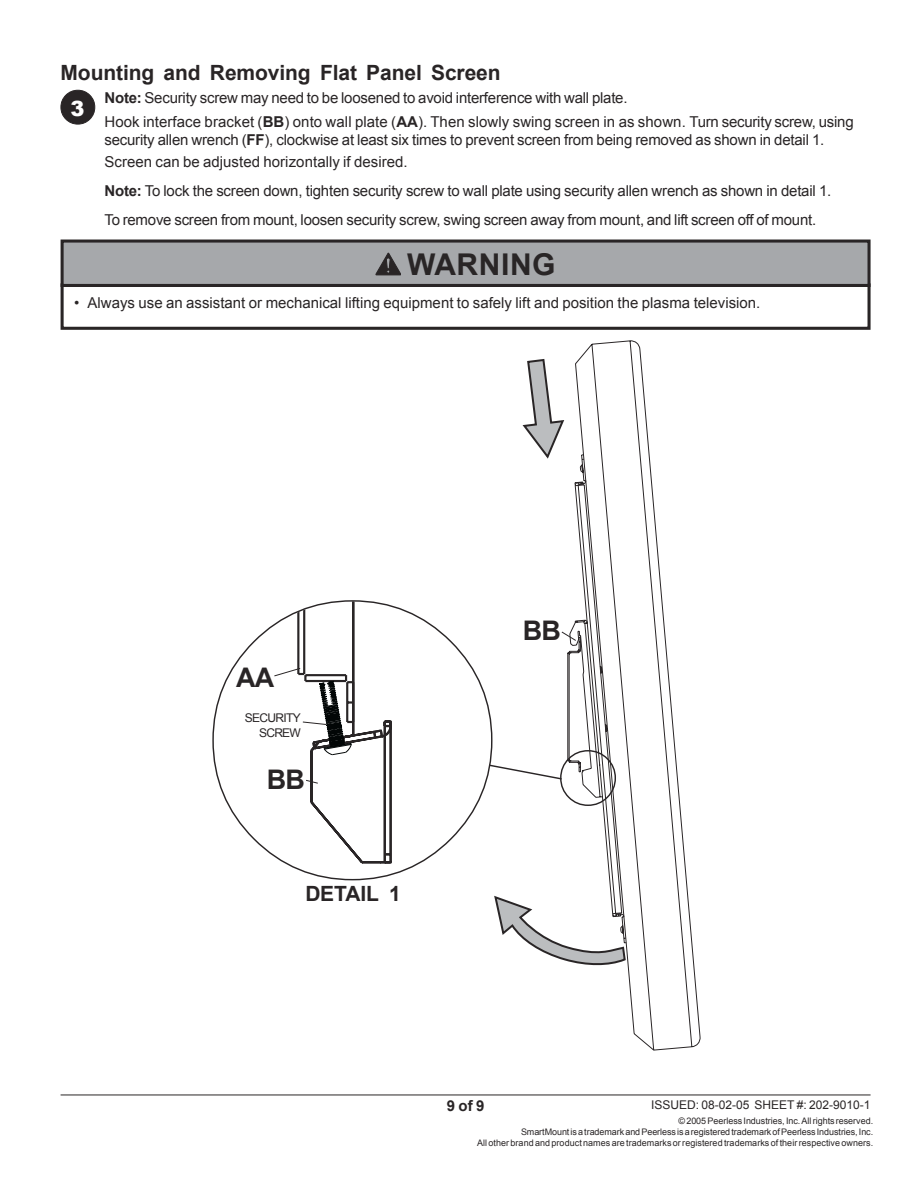
<style>
.page{position:relative;width:918px;height:1188px;background:#fff}
.page>*{position:absolute;margin:0;border:0;box-sizing:border-box;transform-origin:0 0}
.t1{font:700 30px "Arial";letter-spacing:.02em;color:#292526}
.t2{font:700 27px "Arial";color:#292526}
.t3{font:700 21px "Arial";letter-spacing:-.005em;color:#292526}
.t4{font:900 21px "Arial";color:#fff}
.t5{font:15px/24.5px "Arial";letter-spacing:-.015em;color:#292526}
.t6{font:700 15px "Arial";color:#292526}
.t7{font:12px "Arial";color:#292526}
.t8{font:12px/14.4px "Arial";letter-spacing:-.055em;color:#292526;text-align:right}
.t9{font:9px/10.8px "Arial";letter-spacing:-.005em;color:#292526;text-align:right}
.s1{font-weight:700}
</style>
<div class="page">
<hr style="left:61px;top:1095px;width:810px;height:1px;background:#292526">
<svg style="left:60px;top:90px;width:36px;height:35px"></svg>
<div style="left:61px;top:283px;width:810px;height:47px;border:3px solid #292526"></div>
<div style="left:62px;top:241px;width:807px;height:44px;background:#a6a8ab"></div>
<div style="left:61px;top:240px;width:810px;height:47px;border:3px solid #292526"></div>
<svg style="left:212px;top:624px;width:62px;height:233px"></svg>
<svg style="left:376px;top:253px;width:25px;height:22px"></svg>
<svg style="left:580px;top:340px;width:121px;height:711px"></svg>
<svg style="left:274px;top:358px;width:353px;height:610px"></svg>
<p class="t3" style="left:61px;top:58px;width:442px">Mounting and Removing Flat Panel Screen</p>
<p class="t5" style="left:104px;top:85px;width:751px"><span class="s1">Note:</span> Security screw may need to be loosened to avoid interference with wall plate.<br>Hook interface bracket (<span class="s1">BB</span>) onto wall plate (<span class="s1">AA</span>). Then slowly swing screen in as shown. Turn security screw, using</p>
<p class="t5" style="left:104px;top:129px;width:721px;line-height:22.4px">security allen wrench (<span class="s1">FF</span>), clockwise at least six times to prevent screen from being removed as shown in detail 1.<br>Screen can be adjusted horizontally if desired.</p>
<p class="t5" style="left:104px;top:177px;width:728px;line-height:28.8px"><span class="s1">Note:</span> To lock the screen down, tighten security screw to wall plate using security allen wrench as shown in detail 1.<br>To remove screen from mount, loosen security screw, swing screen away from mount, and lift screen off of mount.</p>
<p class="t4" style="left:70px;top:96px;width:16px">3</p>
<p class="t1" style="left:407px;top:244px;width:150px">WARNING</p>
<p class="t5" style="left:74px;top:291px;width:688px">• Always use an assistant or mechanical lifting equipment to safely lift and position the plasma television.</p>
<p class="t2" style="left:236px;top:659px;width:40px">AA</p>
<p class="t8" style="left:245px;top:711px;width:58px">SECURITY<br>SCREW</p>
<p class="t2" style="left:267px;top:762px;width:40px">BB</p>
<p class="t3" style="left:305px;top:880px;width:97px">DETAIL 1</p>
<p class="t2" style="left:523px;top:613px;width:40px">BB</p>
<p class="t6" style="left:447px;top:1096px;width:39px">9 of 9</p>
<p class="t7" style="left:651px;top:1097px;width:221px">ISSUED: 08-02-05 SHEET #: 202-9010-1</p>
<p class="t9" style="left:477px;top:1116px;width:398px">© 2005 Peerless Industries, Inc. All rights reserved.<br>SmartMount is a trademark and Peerless is a registered trademark of Peerless Industries, Inc.<br>All other brand and product names are trademarks or registered trademarks of their respective owners.</p>
</div>
